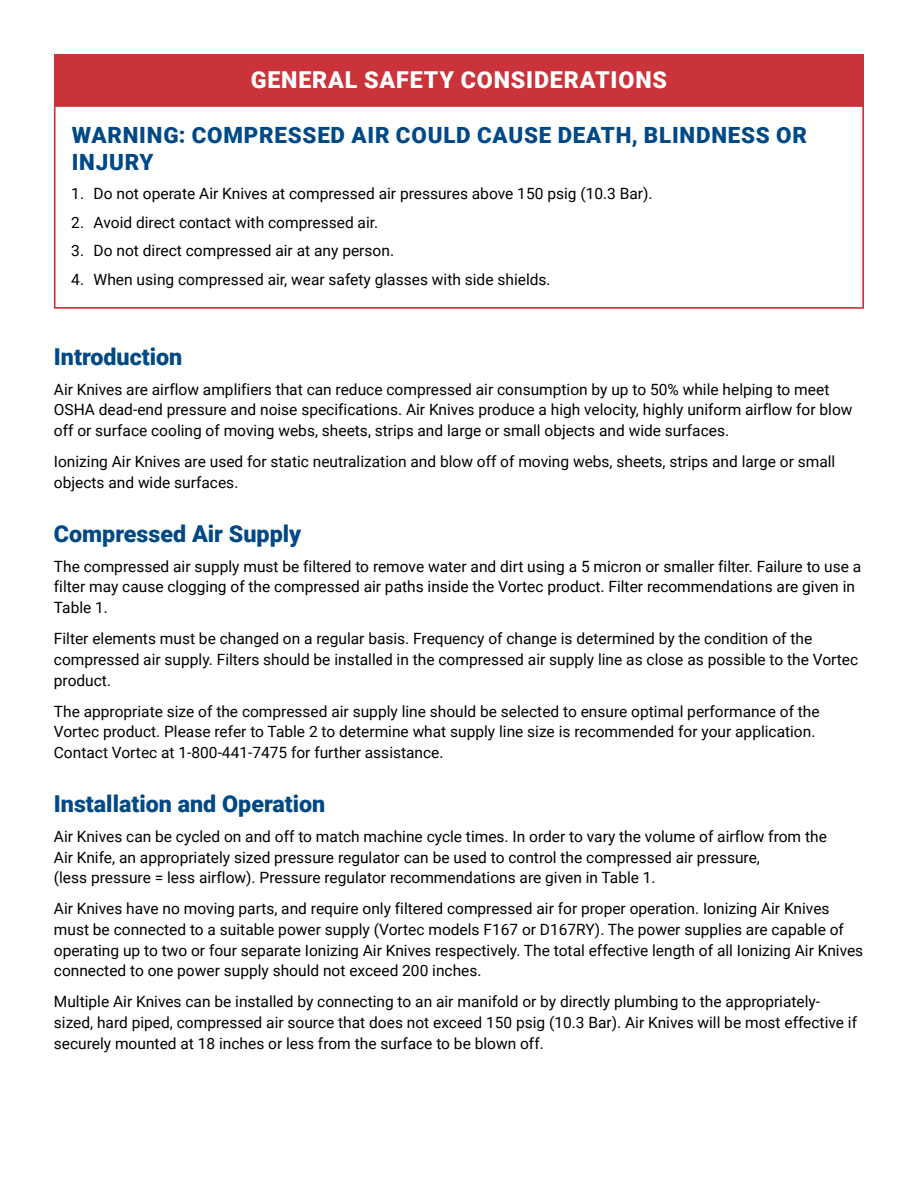
<style>
.page{position:relative;width:918px;height:1188px;background:#fff}
.page>*{position:absolute;margin:0;border:0;box-sizing:border-box;transform-origin:0 0}
.t1{font:900 23.25px "Roboto";color:#004986}
.t2{font:900 23.25px "Roboto";letter-spacing:.035em;color:#fff}
.t3{font:900 22.35px/26.2px "Roboto";letter-spacing:.035em;color:#004986}
.t4{font:15.45px/20.7px "Roboto";color:#000}
</style>
<div class="page">
<div style="left:54px;top:105px;width:810px;height:204px;border:2px solid #cb333b"></div>
<div style="left:54px;top:54px;width:810px;height:51px;background:#cb333b"></div>
<h1 class="t2" style="left:251px;top:70px;width:418px">GENERAL SAFETY CONSIDERATIONS</h1>
<h2 class="t3" style="left:72px;top:124px;width:737px">WARNING: COMPRESSED AIR COULD CAUSE DEATH, BLINDNESS OR<br>INJURY</h2>
<p class="t4" style="left:71px;top:184px;width:583px">1. Do not operate Air Knives at compressed air pressures above 150 psig (10.3 Bar).</p>
<p class="t4" style="left:71px;top:213px;width:308px">2. Avoid direct contact with compressed air.</p>
<p class="t4" style="left:71px;top:242px;width:324px">3. Do not direct compressed air at any person.</p>
<p class="t4" style="left:71px;top:270px;width:481px">4. When using compressed air, wear safety glasses with side shields.</p>
<h1 class="t1" style="left:54px;top:347px;width:130px">Introduction</h1>
<p class="t4" style="left:54px;top:380px;width:800px">Air Knives are airflow amplifiers that can reduce compressed air consumption by up to 50% while helping to meet<br>OSHA dead-end pressure and noise specifications. Air Knives produce a high velocity, highly uniform airflow for blow off or surface cooling of moving webs, sheets, strips and large or small objects and wide surfaces.</p>
<p class="t4" style="left:54px;top:452px;width:783px">Ionizing Air Knives are used for static neutralization and blow off of moving webs, sheets, strips and large or small objects and wide surfaces.</p>
<h1 class="t1" style="left:54px;top:524px;width:249px">Compressed Air Supply</h1>
<p class="t4" style="left:54px;top:557px;width:809px">The compressed air supply must be filtered to remove water and dirt using a 5 micron or smaller filter. Failure to use a filter may cause clogging of the compressed air paths inside the Vortec product. Filter recommendations are given in<br>Table 1.</p>
<p class="t4" style="left:54px;top:629px;width:806px">Filter elements must be changed on a regular basis. Frequency of change is determined by the condition of the compressed air supply. Filters should be installed in the compressed air supply line as close as possible to the Vortec product.</p>
<p class="t4" style="left:54px;top:702px;width:767px">The appropriate size of the compressed air supply line should be selected to ensure optimal performance of the<br>Vortec product. Please refer to Table 2 to determine what supply line size is recommended for your application.<br>Contact Vortec at 1-800-441-7475 for further assistance.</p>
<h1 class="t1" style="left:54px;top:794px;width:273px">Installation and Operation</h1>
<p class="t4" style="left:54px;top:827px;width:775px">Air Knives can be cycled on and off to match machine cycle times. In order to vary the volume of airflow from the<br>Air Knife, an appropriately sized pressure regulator can be used to control the compressed air pressure,<br>(less pressure = less airflow). Pressure regulator recommendations are given in Table 1.</p>
<p class="t4" style="left:54px;top:900px;width:811px">Air Knives have no moving parts, and require only filtered compressed air for proper operation. Ionizing Air Knives must be connected to a suitable power supply (Vortec models F167 or D167RY). The power supplies are capable of operating up to two or four separate Ionizing Air Knives respectively. The total effective length of all Ionizing Air Knives connected to one power supply should not exceed 200 inches.</p>
<p class="t4" style="left:54px;top:993px;width:805px">Multiple Air Knives can be installed by connecting to an air manifold or by directly plumbing to the appropriately&shy;sized, hard piped, compressed air source that does not exceed 150 psig (10.3 Bar). Air Knives will be most effective if securely mounted at 18 inches or less from the surface to be blown off.</p>
</div>
